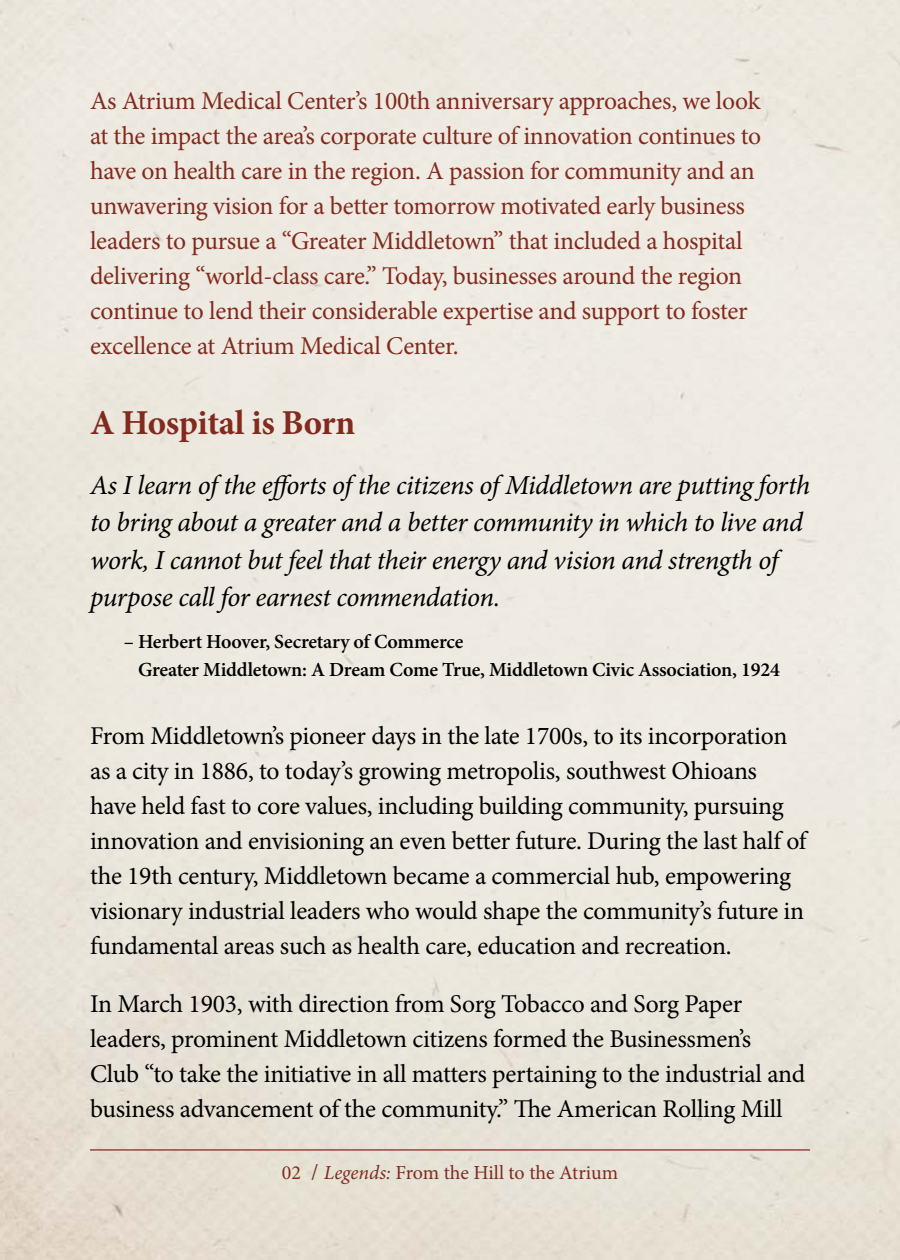
<style>
.page{position:relative;width:900px;height:1260px;background:#fff}
.page>*{position:absolute;margin:0;border:0;box-sizing:border-box;transform-origin:0 0}
.t1{font:700 35px "Minion Pro";letter-spacing:-.01em;color:#822a1e}
.t2{font:italic 27.5px/37.5px "Minion Pro";letter-spacing:-.02em;color:#000}
.t3{font:25.5px/35px "Minion Pro";letter-spacing:-.01em;color:#000}
.t4{font:25.5px/35px "Minion Pro";letter-spacing:-.01em;color:#822a1e}
.t5{font:600 20px/27.5px "Minion Pro";letter-spacing:-.01em;color:#000}
.t6{font:20px "Minion Pro";letter-spacing:-.005em;color:#822a1e}
.s1{font-size:22.5px}
.s2{font-style:italic}
</style>
<div class="page">
<hr style="left:90px;top:1149px;width:720px;height:2px;background:#822a1e">
<p class="t4" style="left:90px;top:85px;width:673px">As Atrium Medical Center’s 100th anniversary approaches, we look at the impact the area’s corporate culture of innovation continues to have on health care in the region. A passion for community and an unwavering vision for a better tomorrow motivated early business leaders to pursue a “Greater Middletown” that included a hospital delivering “world-class care.” Today, businesses around the region continue to lend their considerable expertise and support to foster excellence at Atrium Medical Center.</p>
<h1 class="t1" style="left:90px;top:409px;width:267px">A Hospital is Born</h1>
<p class="t2" style="left:90px;top:469px;width:722px">As I learn of the efforts of the citizens of Middletown are putting forth to bring about a greater and a better community in which to live and work, I cannot but feel that their energy and vision and strength of purpose call for earnest commendation.</p>
<p class="t5" style="left:138px;top:630px;width:643px;text-indent:-14px">– Herbert Hoover, Secretary of Commerce<br>Greater Middletown: A Dream Come True, Middletown Civic Association, 1924</p>
<p class="t3" style="left:90px;top:721px;width:718px">From Middletown’s pioneer days in the late 1700s, to its incorporation as a city in 1886, to today’s growing metropolis, southwest Ohioans have held fast to core values, including building community, pursuing innovation and envisioning an even better future. During the last half of the 19th century, Middletown became a commercial hub, empowering visionary industrial leaders who would shape the community’s future in fundamental areas such as health care, education and recreation.</p>
<p class="t3" style="left:90px;top:988px;width:717px">In March 1903, with direction from Sorg Tobacco and Sorg Paper leaders, prominent Middletown citizens formed the Businessmen’s Club “to take the initiative in all matters pertaining to the industrial and business advancement of the community.” The American Rolling Mill</p>
<p class="t6" style="left:282px;top:1165px;width:338px">02 <span class="s1">/</span> <span class="s2">Legends:</span> From the Hill to the Atrium</p>
</div>
